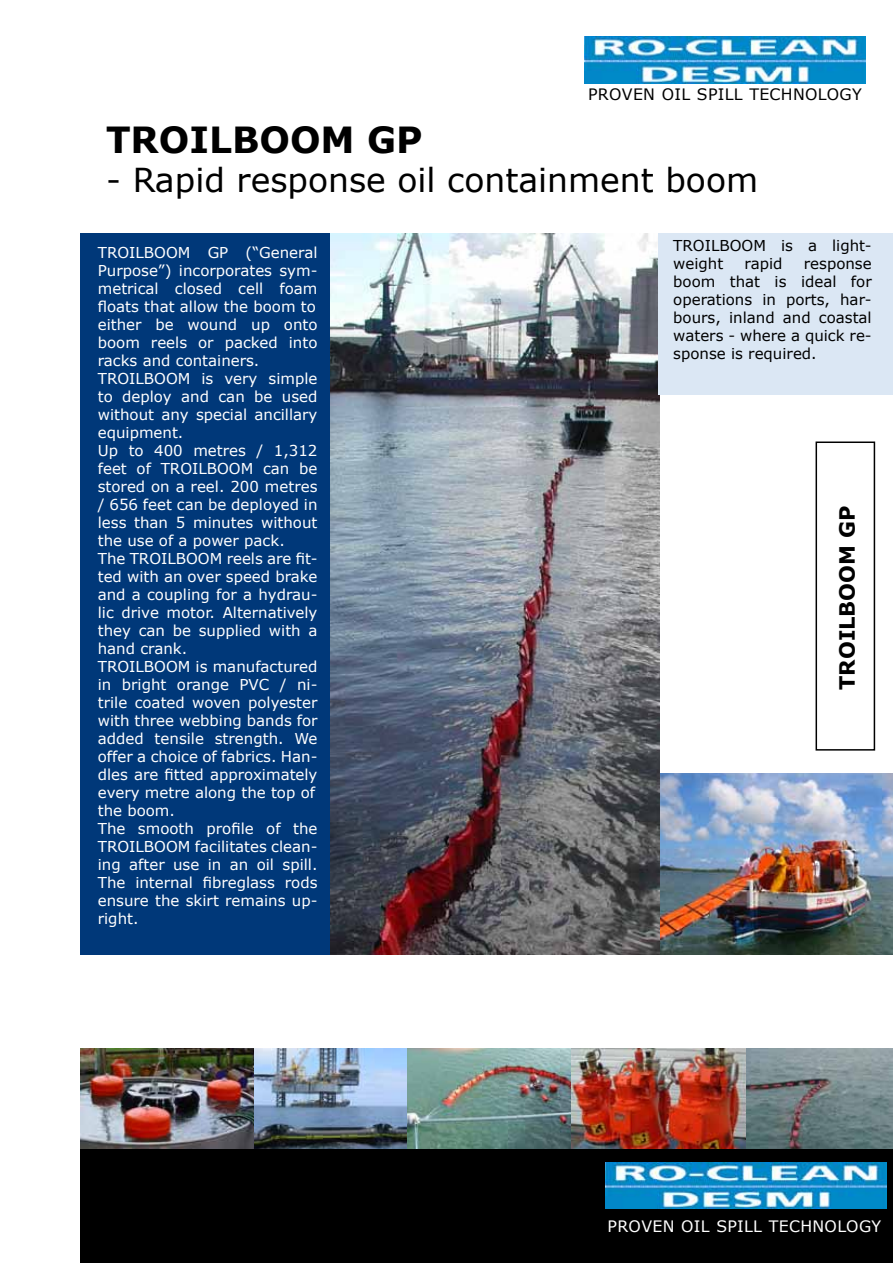
<style>
.page{position:relative;width:893px;height:1263px;background:#fff}
.page>*{position:absolute;margin:0;border:0;box-sizing:border-box;transform-origin:0 0}
.t1{font:700 36px "Verdana";color:#000}
.t2{font:33px "Verdana";color:#000}
.t3{font:700 21px "Verdana";color:#000}
.t4{font:15.75px "Verdana";letter-spacing:.02em;color:#000}
.t5{font:15.75px "Verdana";letter-spacing:.02em;color:#fff}
.t6{font:15px/18px "Verdana";color:#fff}
.t7{font:15px/18px "Verdana";color:#000}
</style>
<div class="page">
<img style="left:659px;top:773px;width:234px;height:181px">
<div style="left:81px;top:233px;width:249px;height:721px;background:#003879"></div>
<img style="left:330px;top:233px;width:329px;height:721px">
<div style="left:658px;top:233px;width:235px;height:162px;background:#dbe7f4"></div>
<div style="left:815px;top:441px;width:60px;height:310px;border:2px solid #000"></div>
<img style="left:585px;top:37px;width:280px;height:46px">
<img style="left:81px;top:1048px;width:174px;height:101px">
<img style="left:745px;top:1048px;width:148px;height:101px">
<img style="left:255px;top:1048px;width:490px;height:101px">
<div style="left:81px;top:1149px;width:812px;height:113px;background:#000"></div>
<img style="left:606px;top:1162px;width:280px;height:47px">
<p class="t4" style="left:588px;top:84px;width:22px">Prov</p>
<p class="t4" style="left:633px;top:84px;width:39px">en oil</p>
<p class="t4" style="left:697px;top:84px;width:21px">spill</p>
<p class="t4" style="left:749px;top:84px;width:68px">tech nolo</p>
<p class="t4" style="left:839px;top:84px;width:24px">gy</p>
<h1 class="t1" style="left:106px;top:117px;width:318px">TROILBOOM GP</h1>
<h2 class="t2" style="left:106px;top:159px;width:654px">- Rapid response oil containment boom</h2>
<p class="t6" style="left:98px;top:243px;width:221px">TROILBOOM GP (“General<br>Purpose”) incorporates sym&shy;metrical closed cell foam floats that allow the boom to either be wound up onto boom reels or packed into racks and containers.<br>TROILBOOM is very simple to deploy and can be used without any special ancillary equipment.<br>Up to 400 metres / 1,312 feet of TROILBOOM can be stored on a reel. 200 metres / 656 feet can be deployed in less than 5 minutes without the use of a power pack.<br>The TROILBOOM reels are fit&shy;ted with an over speed brake and a coupling for a hydrau&shy;lic drive motor. Alternatively they can be supplied with a hand crank.<br>TROILBOOM is manufactured in bright orange PVC / ni&shy;trile coated woven polyester with three webbing bands for added tensile strength. We offer a choice of fabrics. Han&shy;dles are fitted approximately every metre along the top of the boom.<br>The smooth profile of the<br>TROILBOOM facilitates clean&shy;ing after use in an oil spill.<br>The internal fibreglass rods ensure the skirt remains up&shy;right.</p>
<p class="t7" style="left:673px;top:236px;width:200px">TROILBOOM is a light&shy;weight</p>
<p class="t7" style="left:745px;top:254px;width:39px">rapid</p>
<p class="t7" style="left:673px;top:254px;width:200px;text-align:justify;text-indent:131px">response boom that is ideal for operations in ports, har&shy;bours, inland and coastal waters - where a quick re&shy;sponse is required.</p>
<h3 class="t3" style="left:834px;top:690px;width:186px;rotate:-90deg">TROILBOOM GP</h3>
<p class="t5" style="left:608px;top:1216px;width:22px">Prov</p>
<p class="t5" style="left:652px;top:1216px;width:39px">en oil</p>
<p class="t5" style="left:716px;top:1216px;width:21px">spill</p>
<p class="t5" style="left:769px;top:1216px;width:68px">tech nolo</p>
<p class="t5" style="left:859px;top:1216px;width:24px">gy</p>
</div>
